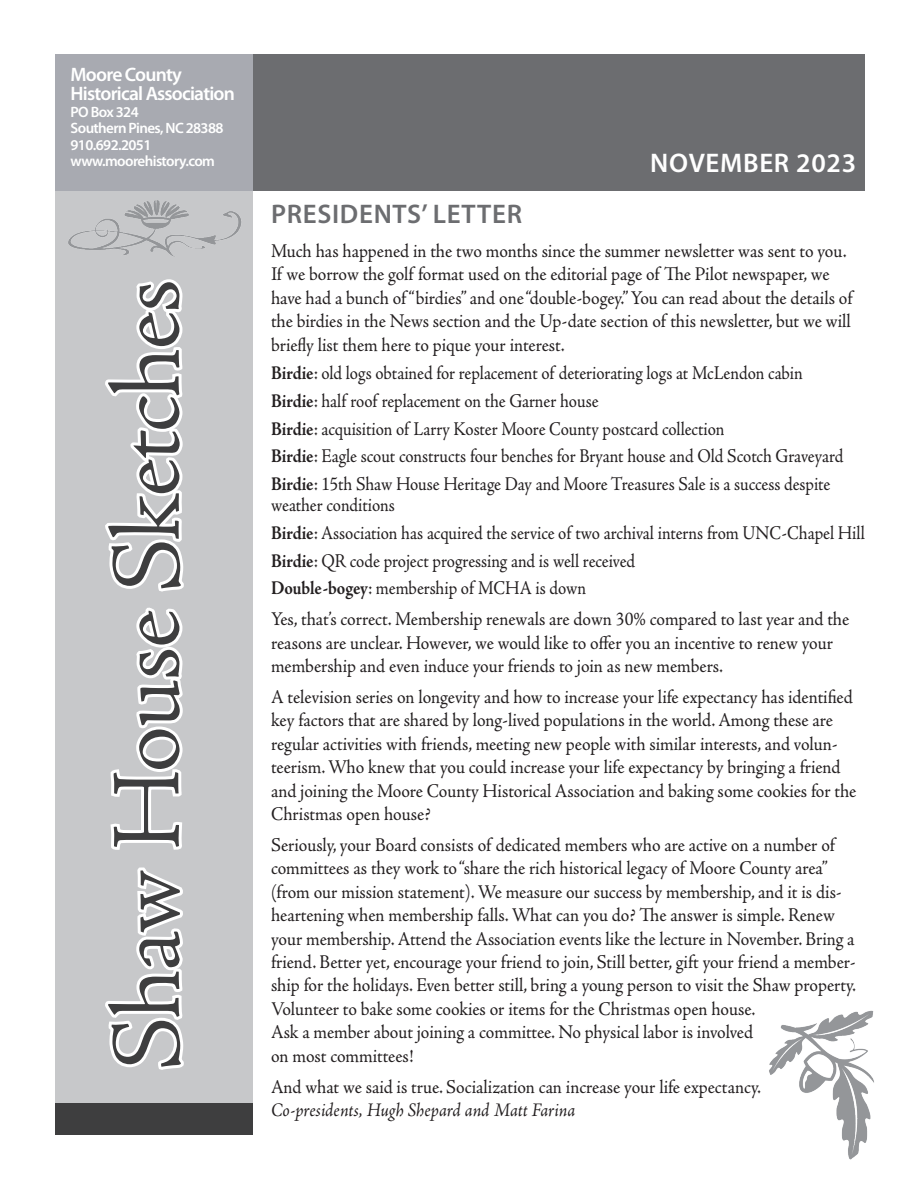
<style>
.page{position:relative;width:918px;height:1188px;background:#fff}
.page>*{position:absolute;margin:0;border:0;box-sizing:border-box;transform-origin:0 0}
.t1{font:300 99px "Adobe Jenson Pro";letter-spacing:-.025em;color:#3e3e3f}
.t2{font:600 27px "Myriad Pro";letter-spacing:.025em;color:#6c6d70}
.t3{font:600 27px "Myriad Pro";letter-spacing:.025em;color:#fff}
.t4{font:19.5px/23.4px "Adobe Jenson Pro";letter-spacing:-.005em;color:#231f20;scale:.92 1}
.t5{font:19.5px/27.8px "Adobe Jenson Pro";letter-spacing:-.005em;color:#231f20;scale:.88 1}
.t6{font:italic 19.5px "Adobe Jenson Pro";letter-spacing:-.005em;color:#231f20;scale:.92 1}
.t7{font:600 19.5px/19.5px "Myriad Pro";letter-spacing:-.04em;color:#fff}
.t8{font:600 15px/16.5px "Myriad Pro";letter-spacing:-.04em;color:#fff}
.s1{font-weight:700}
</style>
<div class="page">
<div style="left:55px;top:54px;width:810px;height:137px;background:#6c6d70"></div>
<svg style="left:55px;top:54px;width:198px;height:1049px;background:#c0c1c4"></svg>
<div style="left:55px;top:1103px;width:198px;height:31px;background:#3e3e3f"></div>
<img style="left:769px;top:1010px;width:105px;height:150px">
<svg style="left:100px;top:865px;width:87px;height:206px"></svg>
<svg style="left:108px;top:604px;width:79px;height:248px"></svg>
<svg style="left:100px;top:276px;width:87px;height:316px"></svg>
<img style="left:65px;top:201px;width:177px;height:56px">
<p class="t7" style="left:71px;top:64px;width:166px">Moore County<br>Historical Association</p>
<p class="t8" style="left:71px;top:103px;width:155px">PO Box 324<br>Southern Pines, NC 28388<br>910.692.2051 www.moorehistory.com</p>
<h1 class="t1" style="left:92px;top:1071px;width:793px;rotate:-90deg">Shaw House Sketches</h1>
<h2 class="t3" style="left:650px;top:145px;width:208px">NOVEMBER 2023</h2>
<h2 class="t2" style="left:271px;top:196px;width:252px">PRESIDENTS’ LETTER</h2>
<p class="t4" style="left:271px;top:239px;width:633px">Much has happened in the two months since the summer newsletter was sent to you.<br>If we borrow the golf format used on the editorial page of The Pilot newspaper, we have had a bunch of “birdies” and one “double-bogey.” You can read about the details of the birdies in the News section and the Up-date section of this newsletter, but we will briefly list them here to pique your interest.</p>
<p class="t5" style="left:271px;top:359px;width:652px"><span class="s1">Birdie</span>: old logs obtained for replacement of deteriorating logs at McLendon cabin <span class="s1">Birdie</span>: half roof replacement on the Garner house<br><span class="s1">Birdie</span>: acquisition of Larry Koster Moore County postcard collection<br><span class="s1">Birdie</span>: Eagle scout constructs four benches for Bryant house and Old Scotch Graveyard <span class="s1">Birdie</span>: 15th Shaw House Heritage Day and Moore Treasures Sale is a success despite</p>
<p class="t5" style="left:271px;top:491px;width:676px">weather conditions<br><span class="s1">Birdie</span>: Association has acquired the service of two archival interns from UNC-Chapel Hill <span class="s1">Birdie</span>: QR code project progressing and is well received<br><span class="s1">Double-bogey</span>: membership of MCHA is down</p>
<p class="t4" style="left:271px;top:608px;width:630px">Yes, that’s correct. Membership renewals are down 30% compared to last year and the reasons are unclear. However, we would like to offer you an incentive to renew your membership and even induce your friends to join as new members.</p>
<p class="t4" style="left:271px;top:686px;width:638px">A television series on longevity and how to increase your life expectancy has identified key factors that are shared by long-lived populations in the world. Among these are regular activities with friends, meeting new people with similar interests, and volun&shy;teerism. Who knew that you could increase your life expectancy by bringing a friend and joining the Moore County Historical Association and baking some cookies for the Christmas open house?</p>
<p class="t4" style="left:271px;top:834px;width:637px">Seriously, your Board consists of dedicated members who are active on a number of committees as they work to “share the rich historical legacy of Moore County area” (from our mission statement). We measure our success by membership, and it is dis&shy;heartening when membership falls. What can you do? The answer is simple. Renew your membership. Attend the Association events like the lecture in November. Bring a friend. Better yet, encourage your friend to join, Still better, gift your friend a member&shy;ship for the holidays. Even better still, bring a young person to visit the Shaw property.<br>Volunteer to bake some cookies or items for the Christmas open house.<br>Ask a member about joining a committee. No physical labor is involved<br>on most committees!</p>
<p class="t4" style="left:271px;top:1075px;width:534px">And what we said is true. Socialization can increase your life expectancy.</p>
<p class="t6" style="left:271px;top:1099px;width:332px">Co-presidents, Hugh Shepard and Matt Farina</p>
</div>
